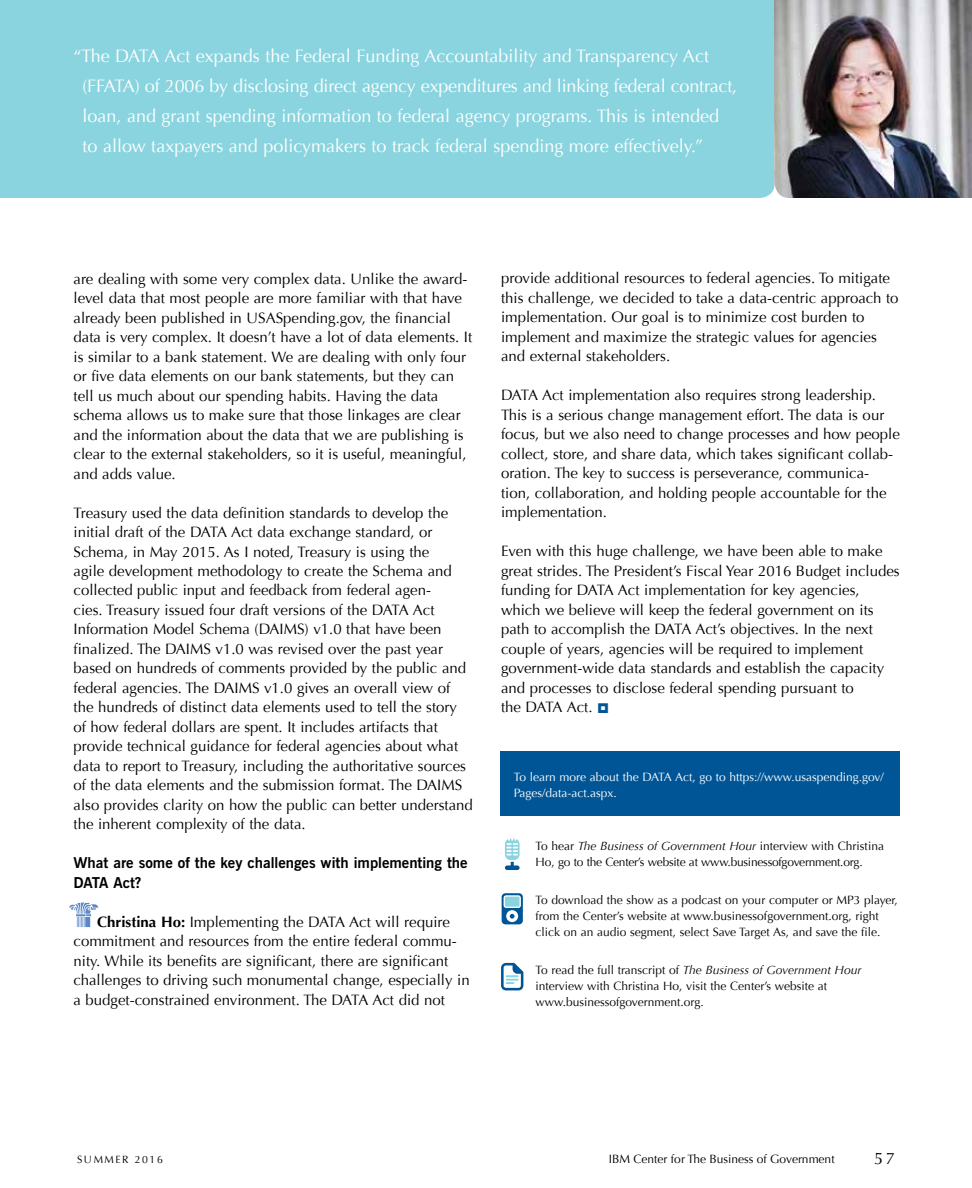
<style>
.page{position:relative;width:972px;height:1188px;background:#fff}
.page>*{position:absolute;margin:0;border:0;box-sizing:border-box;transform-origin:0 0}
.t1{font:18px/30px "Optima";color:#fff}
.t2{font:16.5px "Optima";color:#000}
.t3{font:15px/19.5px "Optima";color:#000}
.t4{font:700 15px/19.5px "News Gothic BT";color:#000}
.t5{font:12px/15.8px "Optima";color:#000}
.t6{font:12px/15.8px "Optima";letter-spacing:-.02em;color:#000}
.t7{font:12px/15.8px "Optima";color:#fff}
.t8{font:10.5px "Optima";letter-spacing:.15em;color:#000}
.s1{font-weight:700}
.s2{font-style:italic}
</style>
<div class="page">
<svg style="left:69px;top:903px;width:29px;height:24px"></svg>
<div style="left:0;top:0;width:778px;height:198px;background:#8ad4df"></div>
<img style="left:775px;top:0;width:197px;height:198px">
<svg style="left:761px;top:183px;width:43px;height:15px"></svg>
<div style="left:500px;top:751px;width:400px;height:65px;background:#005596"></div>
<div style="left:505px;top:865px;width:15px;height:5px;background:#005596;border-radius:2px"></div>
<svg style="left:505px;top:839px;width:15px;height:21px"></svg>
<svg style="left:502px;top:893px;width:21px;height:31px"></svg>
<svg style="left:501px;top:963px;width:22px;height:28px"></svg>
<p class="t1" style="left:82px;top:41px;width:656px;text-indent:-9px">“The DATA Act expands the Federal Funding Accountability and Transparency Act (FFATA) of 2006 by disclosing direct agency expenditures and linking federal contract, loan, and grant spending information to federal agency programs. This is intended to allow taxpayers and policymakers to track federal spending more effectively.”</p>
<p class="t3" style="left:74px;top:269px;width:400px">are dealing with some very complex data. Unlike the award&shy;level data that most people are more familiar with that have already been published in USASpending.gov, the financial data is very complex. It doesn’t have a lot of data elements. It is similar to a bank statement. We are dealing with only four or five data elements on our bank statements, but they can tell us much about our spending habits. Having the data schema allows us to make sure that those linkages are clear and the information about the data that we are publishing is clear to the external stakeholders, so it is useful, meaningful, and adds value.</p>
<p class="t3" style="left:74px;top:503px;width:401px">Treasury used the data definition standards to develop the initial draft of the DATA Act data exchange standard, or Schema, in May 2015. As I noted, Treasury is using the<br>agile development methodology to create the Schema and collected public input and feedback from federal agen-<br>cies. Treasury issued four draft versions of the DATA Act Information Model Schema (DAIMS) v1.0 that have been finalized. The DAIMS v1.0 was revised over the past year based on hundreds of comments provided by the public and federal agencies. The DAIMS v1.0 gives an overall view of the hundreds of distinct data elements used to tell the story of how federal dollars are spent. It includes artifacts that provide technical guidance for federal agencies about what data to report to Treasury, including the authoritative sources of the data elements and the submission format. The DAIMS also provides clarity on how the public can better understand the inherent complexity of the data.</p>
<p class="t4" style="left:74px;top:853px;width:396px">What are some of the key challenges with implementing the<br>DATA Act?</p>
<p class="t3" style="left:74px;top:912px;width:398px;text-indent:24px"><span class="s1">Christina Ho:</span> Implementing the DATA Act will require commitment and resources from the entire federal commu&shy;nity. While its benefits are significant, there are significant challenges to driving such monumental change, especially in a budget-constrained environment. The DATA Act did not</p>
<p class="t3" style="left:501px;top:269px;width:399px">provide additional resources to federal agencies. To mitigate this challenge, we decided to take a data-centric approach to implementation. Our goal is to minimize cost burden to implement and maximize the strategic values for agencies and external stakeholders.</p>
<p class="t3" style="left:501px;top:386px;width:400px">DATA Act implementation also requires strong leadership.<br>This is a serious change management effort. The data is our focus, but we also need to change processes and how people collect, store, and share data, which takes significant collab&shy;oration. The key to success is perseverance, communica&shy;tion, collaboration, and holding people accountable for the implementation.</p>
<p class="t3" style="left:501px;top:542px;width:400px">Even with this huge challenge, we have been able to make great strides. The President’s Fiscal Year 2016 Budget includes funding for DATA Act implementation for key agencies, which we believe will keep the federal government on its path to accomplish the DATA Act’s objectives. In the next couple of years, agencies will be required to implement government-wide data standards and establish the capacity and processes to disclose federal spending pursuant to<br>the DATA Act.</p>
<p class="t7" style="left:514px;top:770px;width:372px">To learn more about the DATA Act, go to https://www.usaspending.gov/<br>Pages/data-act.aspx.</p>
<p class="t6" style="left:536px;top:839px;width:350px">To hear <span class="s2">The Business of Government Hour</span> interview with Christina<br>Ho, go to the Center’s website at www.businessofgovernment.org.</p>
<p class="t5" style="left:536px;top:893px;width:364px">To download the show as a podcast on your computer or MP3 player, from the Center’s website at www.businessofgovernment.org, right click on an audio segment, select Save Target As, and save the file.</p>
<p class="t5" style="left:536px;top:962px;width:327px">To read the full transcript of <span class="s2">The Business of Government Hour </span>interview with Christina Ho, visit the Center’s website at www.businessofgovernment.org.</p>
<p class="t8" style="left:77px;top:1154px;width:87px">SUMMER 2016</p>
<p class="t5" style="left:609px;top:1151px;width:227px">IBM Center for The Business of Government</p>
<p class="t2" style="left:874px;top:1149px;width:22px">57</p>
</div>
